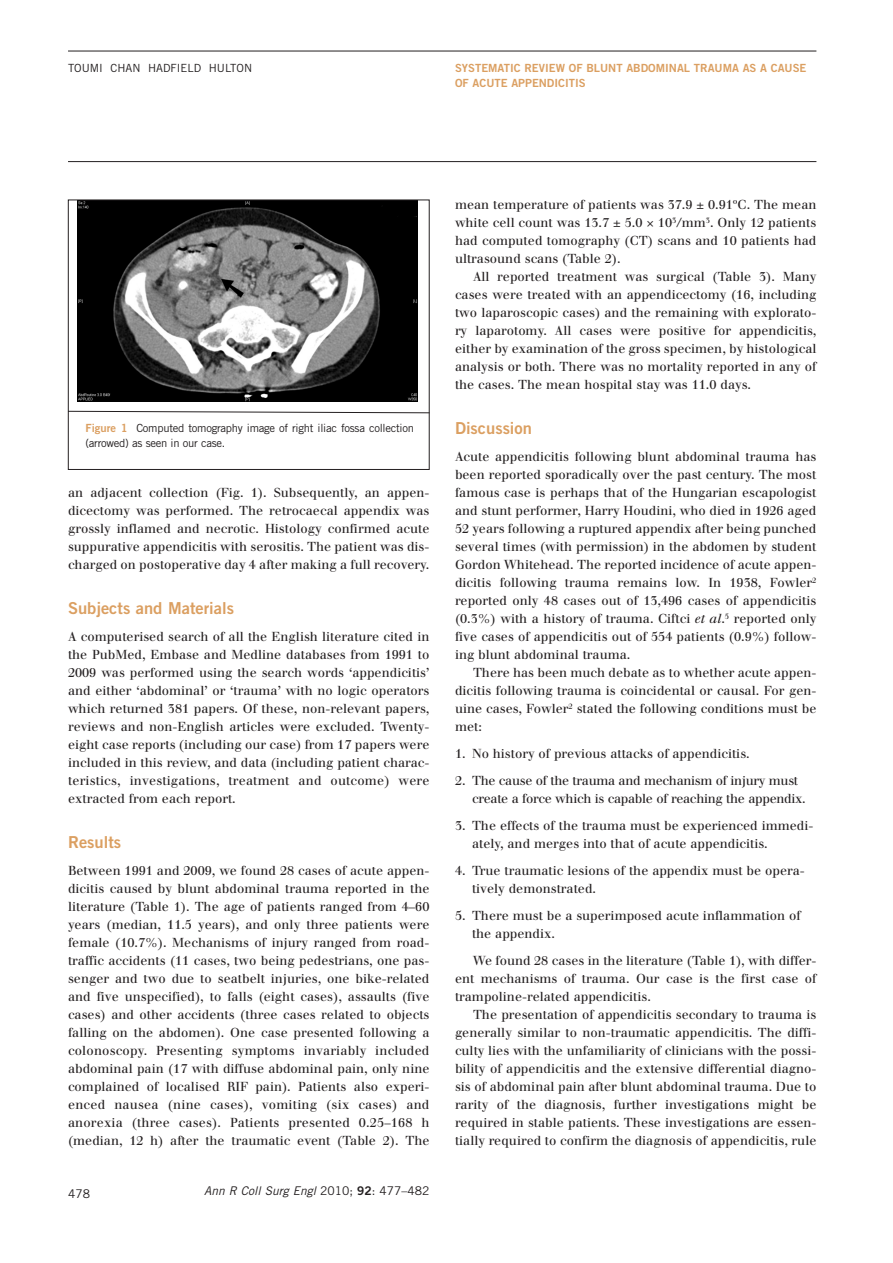
<style>
.page{position:relative;width:893px;height:1263px;background:#fff}
.page>*{position:absolute;margin:0;border:0;box-sizing:border-box;transform-origin:0 0}
.t1{font:16.5px "Trade Gothic Bold Two";color:#db9f61}
.t2{font:12.75px/18px "Walbaum";color:#231f20;text-align:justify}
.t3{font:12.75px/18px "Walbaum";letter-spacing:-.02em;color:#231f20}
.t4{font:italic 12px "Trade Gothic";color:#231f20}
.t5{font:12px "Trade Gothic";color:#231f20}
.t6{font:11.25px/15px "Trade Gothic";letter-spacing:-.025em;color:#231f20}
.t7{font:11.25px/15px "Trade Gothic Bold Two";color:#db9f61}
.t8{font:11.25px "Trade Gothic";color:#231f20}
.s1{font-family:"Trade Gothic Bold Two";color:#db9f61}
.s2{font-style:normal}
.s3{font-family:"Trade Gothic Bold Two";font-style:normal}
.s4{font-style:italic}
</style>
<div class="page">
<hr style="left:68px;top:161px;width:748px;height:1px;background:#231f20">
<hr style="left:68px;top:51px;width:748px;height:1px;background:#231f20">
<img style="left:78px;top:202px;width:340px;height:199px">
<div style="left:68px;top:200px;width:361px;height:270px;border:1px solid #231f20"></div>
<svg style="left:68px;top:411px;width:362px;height:2px"></svg>
<p class="t8" style="left:68px;top:64px;width:186px">TOUMI CHAN HADFIELD HULTON</p>
<p class="t7" style="left:455px;top:61px;width:353px">SYSTEMATIC REVIEW OF BLUNT ABDOMINAL TRAUMA AS A CAUSE<br>OF ACUTE APPENDICITIS</p>
<p class="t6" style="left:85px;top:421px;width:330px"><span class="s1">Figure 1</span> Computed tomography image of right iliac fossa collection (arrowed) as seen in our case.</p>
<p class="t2" style="left:68px;top:485px;width:363px">an adjacent collection (Fig. 1). Subsequently, an appen&shy;dicectomy was performed. The retrocaecal appendix was grossly inflamed and necrotic. Histology confirmed acute suppurative appendicitis with serositis. The patient was dis&shy;charged on postoperative day 4 after making a full recovery.</p>
<p class="t1" style="left:68px;top:602px;width:167px">Subjects and Materials</p>
<p class="t2" style="left:68px;top:629px;width:363px">A computerised search of all the English literature cited in the PubMed, Embase and Medline databases from 1991 to 2009 was performed using the search words ‘appendicitis’ and either ‘abdominal’ or ‘trauma’ with no logic operators which returned 381 papers. Of these, non-relevant papers, reviews and non-English articles were excluded. Twenty&shy;eight case reports (including our case) from 17 papers were included in this review, and data (including patient charac&shy;teristics, investigations, treatment and outcome) were extracted from each report.</p>
<p class="t1" style="left:68px;top:836px;width:55px">Results</p>
<p class="t2" style="left:68px;top:863px;width:363px">Between 1991 and 2009, we found 28 cases of acute appen&shy;dicitis caused by blunt abdominal trauma reported in the literature (Table 1). The age of patients ranged from 4–60 years (median, 11.5 years), and only three patients were female (10.7%). Mechanisms of injury ranged from road&shy;traffic accidents (11 cases, two being pedestrians, one pas&shy;senger and two due to seatbelt injuries, one bike-related and five unspecified), to falls (eight cases), assaults (five cases) and other accidents (three cases related to objects falling on the abdomen). One case presented following a colonoscopy. Presenting symptoms invariably included abdominal pain (17 with diffuse abdominal pain, only nine complained of localised RIF pain). Patients also experi&shy;enced nausea (nine cases), vomiting (six cases) and anorexia (three cases). Patients presented 0.25–168 h (median, 12 h) after the traumatic event (Table 2). The</p>
<p class="t5" style="left:68px;top:1190px;width:23px">478</p>
<p class="t4" style="left:204px;top:1186px;width:227px">Ann R Coll Surg Engl <span class="s2">2010;</span> <span class="s3">92</span><span class="s2">: 477–482</span></p>
<p class="t2" style="left:455px;top:197px;width:363px">mean temperature of patients was 37.9 ± 0.91ºC. The mean white cell count was 13.7 ± 5.0 × 10<sup>3</sup>/mm<sup>3</sup>. Only 12 patients had computed tomography (CT) scans and 10 patients had ultrasound scans (Table 2).</p>
<p class="t2" style="left:455px;top:269px;width:363px;text-indent:18px">All reported treatment was surgical (Table 3). Many cases were treated with an appendicectomy (16, including two laparoscopic cases) and the remaining with explorato&shy;ry laparotomy. All cases were positive for appendicitis, either by examination of the gross specimen, by histological analysis or both. There was no mortality reported in any of the cases. The mean hospital stay was 11.0 days.</p>
<p class="t1" style="left:455px;top:422px;width:78px">Discussion</p>
<p class="t2" style="left:455px;top:449px;width:363px">Acute appendicitis following blunt abdominal trauma has been reported sporadically over the past century. The most famous case is perhaps that of the Hungarian escapologist and stunt performer, Harry Houdini, who died in 1926 aged 52 years following a ruptured appendix after being punched several times (with permission) in the abdomen by student Gordon Whitehead. The reported incidence of acute appen&shy;dicitis following trauma remains low. In 1938, Fowler<sup>2 </sup>reported only 48 cases out of 13,496 cases of appendicitis (0.3%) with a history of trauma. Ciftci <span class="s4">et al</span>.<sup>5</sup> reported only five cases of appendicitis out of 554 patients (0.9%) follow&shy;ing blunt abdominal trauma.</p>
<p class="t2" style="left:455px;top:665px;width:363px;text-indent:18px">There has been much debate as to whether acute appen&shy;dicitis following trauma is coincidental or causal. For gen&shy;uine cases, Fowler<sup>2</sup> stated the following conditions must be met:</p>
<p class="t2" style="left:455px;top:746px;width:296px">1. No history of previous attacks of appendicitis.</p>
<p class="t3" style="left:472px;top:773px;width:335px;text-indent:-17px">2. The cause of the trauma and mechanism of injury must create a force which is capable of reaching the appendix.</p>
<p class="t2" style="left:472px;top:818px;width:343px;text-indent:-17px">3. The effects of the trauma must be experienced immedi&shy;ately, and merges into that of acute appendicitis.</p>
<p class="t2" style="left:472px;top:863px;width:334px;text-indent:-17px">4. True traumatic lesions of the appendix must be opera&shy;tively demonstrated.</p>
<p class="t2" style="left:472px;top:908px;width:330px;text-indent:-17px">5. There must be a superimposed acute inflammation of the appendix.</p>
<p class="t2" style="left:455px;top:953px;width:363px;text-indent:18px">We found 28 cases in the literature (Table 1), with differ&shy;ent mechanisms of trauma. Our case is the first case of trampoline-related appendicitis.</p>
<p class="t2" style="left:455px;top:1007px;width:363px;text-indent:18px">The presentation of appendicitis secondary to trauma is generally similar to non-traumatic appendicitis. The diffi&shy;culty lies with the unfamiliarity of clinicians with the possi&shy;bility of appendicitis and the extensive differential diagno&shy;sis of abdominal pain after blunt abdominal trauma. Due to rarity of the diagnosis, further investigations might be required in stable patients. These investigations are essen&shy;tially required to confirm the diagnosis of appendicitis, rule</p>
</div>
